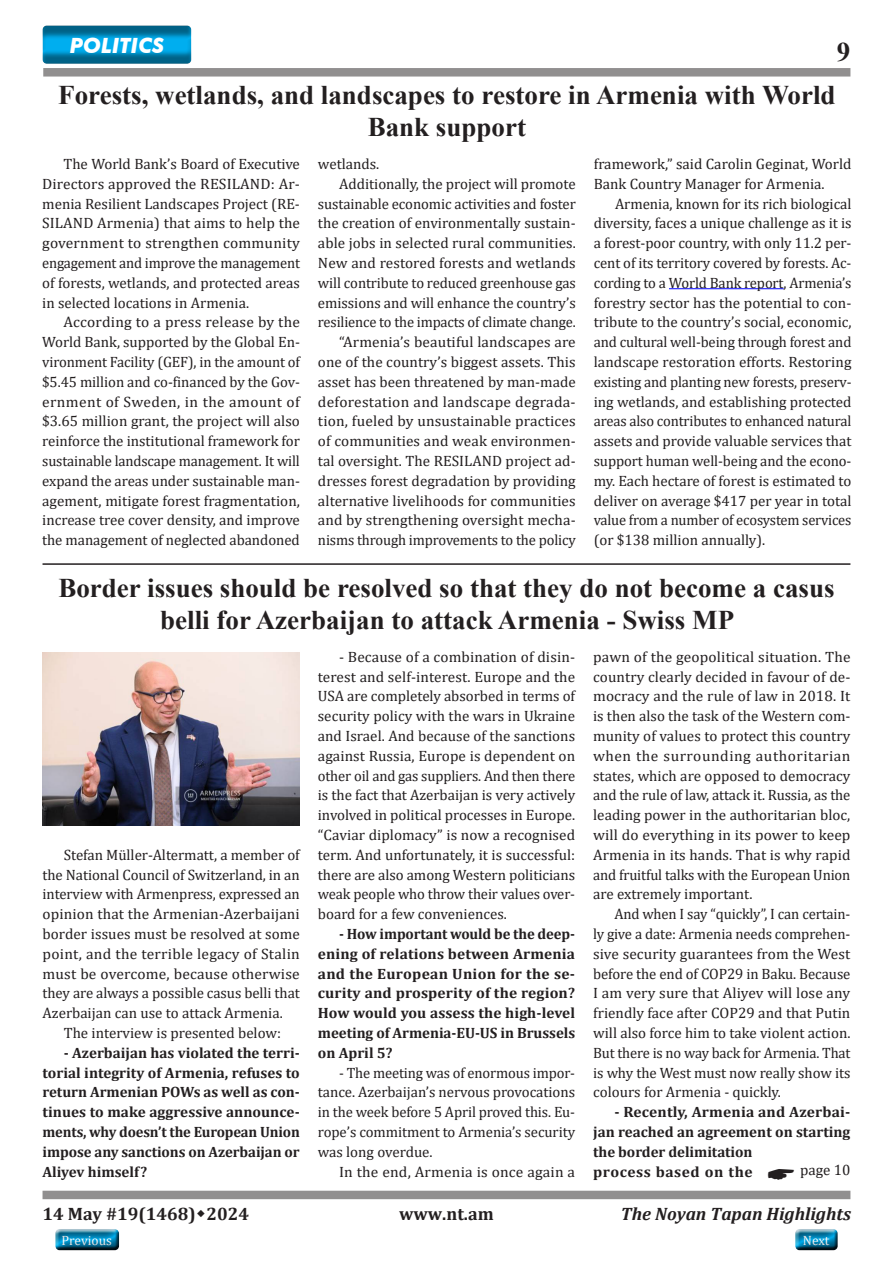
<style>
.page{position:relative;width:893px;height:1263px;background:#fff}
.page>*{position:absolute;margin:0;border:0;box-sizing:border-box;transform-origin:0 0}
.t1{font:700 27px/32.4px "Times New Roman";color:#231f20;text-align:center}
.t2{font:italic 700 21px "Futura BT";color:#fff}
.t3{font:700 18px "Cambria";color:#231f20}
.t4{font:italic 700 18px "Cambria";color:#231f20}
.t5{font:15px/19.8px "Cambria";letter-spacing:-.005em;color:#231f20;text-align:justify}
.t6{font:700 15px/19.8px "Cambria";letter-spacing:-.005em;color:#231f20;text-align:justify}
.t7{font:13.5px "Cambria";color:#fff}
</style>
<div class="page">
<div style="left:792px;top:1228px;width:50px;height:27px;background:#231f20;opacity:.75"></div>
<div style="left:52px;top:1228px;width:72px;height:27px;background:#231f20;opacity:.75"></div>
<div style="left:43px;top:68px;width:807px;height:9px;background:#918f8f"></div>
<div style="left:43px;top:1191px;width:807px;height:8px;background:#918f8f"></div>
<div style="left:41px;top:24px;width:152px;height:41px;background:#231f20;opacity:.5"></div>
<hr style="left:669px;top:288px;width:115px;height:1px;background:#00f">
<hr style="left:43px;top:563px;width:807px;height:2px;background:#231f20">
<img style="left:43px;top:653px;width:257px;height:172px">
<h2 class="t2" style="left:70px;top:32px;width:96px">POLITICS</h2>
<h1 class="t1" style="left:837px;top:35px;width:15px">9</h1>
<h1 class="t1" style="left:58px;top:78px;width:779px">Forests, wetlands, and landscapes to restore in Armenia with World<br>Bank support</h1>
<p class="t5" style="left:42px;top:154px;width:259px;text-indent:21px">The World Bank’s Board of Executive Directors approved the RESILAND: Ar&shy;menia Resilient Landscapes Project (RE-SILAND Armenia) that aims to help the government to strengthen community engagement and improve the management of forests, wetlands, and protected areas in selected locations in Armenia.</p>
<p class="t5" style="left:42px;top:312px;width:259px;text-indent:21px">According to a press release by the World Bank, supported by the Global En&shy;vironment Facility (GEF), in the amount of $5.45 million and co-financed by the Gov&shy;ernment of Sweden, in the amount of $3.65 million grant, the project will also reinforce the institutional framework for sustainable landscape management. It will expand the areas under sustainable man&shy;agement, mitigate forest fragmentation, increase tree cover density, and improve the management of neglected abandoned</p>
<p class="t5" style="left:594px;top:154px;width:259px">framework,” said Carolin Geginat, World<br>Bank Country Manager for Armenia.</p>
<p class="t5" style="left:594px;top:194px;width:259px;text-indent:21px">Armenia, known for its rich biological diversity, faces a unique challenge as it is a forest-poor country, with only 11.2 per&shy;cent of its territory covered by forests. Ac&shy;cording to a World Bank report, Armenia’s forestry sector has the potential to con&shy;tribute to the country’s social, economic, and cultural well-being through forest and landscape restoration efforts. Restoring existing and planting new forests, preserv&shy;ing wetlands, and establishing protected areas also contributes to enhanced natural assets and provide valuable services that support human well-being and the econo&shy;my. Each hectare of forest is estimated to deliver on average $417 per year in total value from a number of ecosystem services (or $138 million annually).</p>
<h1 class="t1" style="left:58px;top:571px;width:778px">Border issues should be resolved so that they do not become a casus belli for Azerbaijan to attack Armenia - Swiss MP</h1>
<p class="t5" style="left:318px;top:154px;width:63px">wetlands.</p>
<p class="t5" style="left:318px;top:174px;width:259px;text-indent:21px">Additionally, the project will promote sustainable economic activities and foster the creation of environmentally sustain&shy;able jobs in selected rural communities.<br>New and restored forests and wetlands will contribute to reduced greenhouse gas emissions and will enhance the country’s resilience to the impacts of climate change.</p>
<p class="t5" style="left:318px;top:332px;width:259px;text-indent:21px">“Armenia’s beautiful landscapes are one of the country’s biggest assets. This asset has been threatened by man-made deforestation and landscape degrada&shy;tion, fueled by unsustainable practices of communities and weak environmen&shy;tal oversight. The RESILAND project ad&shy;dresses forest degradation by providing alternative livelihoods for communities and by strengthening oversight mecha&shy;nisms through improvements to the policy</p>
<p class="t5" style="left:43px;top:845px;width:259px;text-indent:21px">Stefan Müller-Altermatt, a member of the National Council of Switzerland, in an interview with Armenpress, expressed an opinion that the Armenian-Azerbaijani border issues must be resolved at some point, and the terrible legacy of Stalin must be overcome, because otherwise they are always a possible casus belli that Azerbaijan can use to attack Armenia.</p>
<p class="t5" style="left:64px;top:1023px;width:219px">The interview is presented below:</p>
<p class="t6" style="left:43px;top:1042px;width:259px;text-indent:21px">- Azerbaijan has violated the terri&shy;torial integrity of Armenia, refuses to return Armenian POWs as well as con&shy;tinues to make aggressive announce&shy;ments, why doesn’t the European Union impose any sanctions on Azerbaijan or Aliyev himself?</p>
<p class="t5" style="left:318px;top:647px;width:259px;text-indent:21px">- Because of a combination of disin&shy;terest and self-interest. Europe and the USA are completely absorbed in terms of security policy with the wars in Ukraine and Israel. And because of the sanctions against Russia, Europe is dependent on other oil and gas suppliers. And then there is the fact that Azerbaijan is very actively involved in political processes in Europe. “Caviar diplomacy” is now a recognised term. And unfortunately, it is successful: there are also among Western politicians weak people who throw their values over&shy;board for a few conveniences.</p>
<p class="t6" style="left:318px;top:923px;width:259px;text-indent:21px">- How important would be the deep&shy;ening of relations between Armenia and the European Union for the se&shy;curity and prosperity of the region?<br>How would you assess the high-level meeting of Armenia-EU-US in Brussels on April 5?</p>
<p class="t5" style="left:318px;top:1062px;width:259px;text-indent:21px">- The meeting was of enormous impor&shy;tance. Azerbaijan’s nervous provocations in the week before 5 April proved this. Eu&shy;rope’s commitment to Armenia’s security was long overdue.</p>
<p class="t5" style="left:339px;top:1161px;width:238px">In the end, Armenia is once again a</p>
<p class="t5" style="left:593px;top:647px;width:259px">pawn of the geopolitical situation. The country clearly decided in favour of de&shy;mocracy and the rule of law in 2018. It is then also the task of the Western com&shy;munity of values to protect this country when the surrounding authoritarian states, which are opposed to democracy and the rule of law, attack it. Russia, as the leading power in the authoritarian bloc, will do everything in its power to keep Armenia in its hands. That is why rapid and fruitful talks with the European Union are extremely important.</p>
<p class="t5" style="left:593px;top:904px;width:259px;text-indent:21px">And when I say “quickly”, I can certain&shy;ly give a date: Armenia needs comprehen&shy;sive security guarantees from the West before the end of COP29 in Baku. Because I am very sure that Aliyev will lose any friendly face after COP29 and that Putin will also force him to take violent action.<br>But there is no way back for Armenia. That is why the West must now really show its colours for Armenia - quickly.</p>
<p class="t6" style="left:593px;top:1102px;width:259px;text-align:left;text-indent:21px">- Recently, Armenia and Azerbai&shy;jan reached an agreement on starting the border delimitation<br>process based on the</p>
<p class="t5" style="left:800px;top:1160px;width:52px">page 10</p>
<p class="t3" style="left:43px;top:1201px;width:208px">14 May #19(1468) 2024</p>
<p class="t3" style="left:399px;top:1201px;width:96px">www.nt.am</p>
<p class="t4" style="left:621px;top:1201px;width:232px">The Noyan Tapan Highlights</p>
<p class="t7" style="left:62px;top:1232px;width:52px">Previous</p>
<p class="t7" style="left:803px;top:1232px;width:28px">Next</p>
</div>
